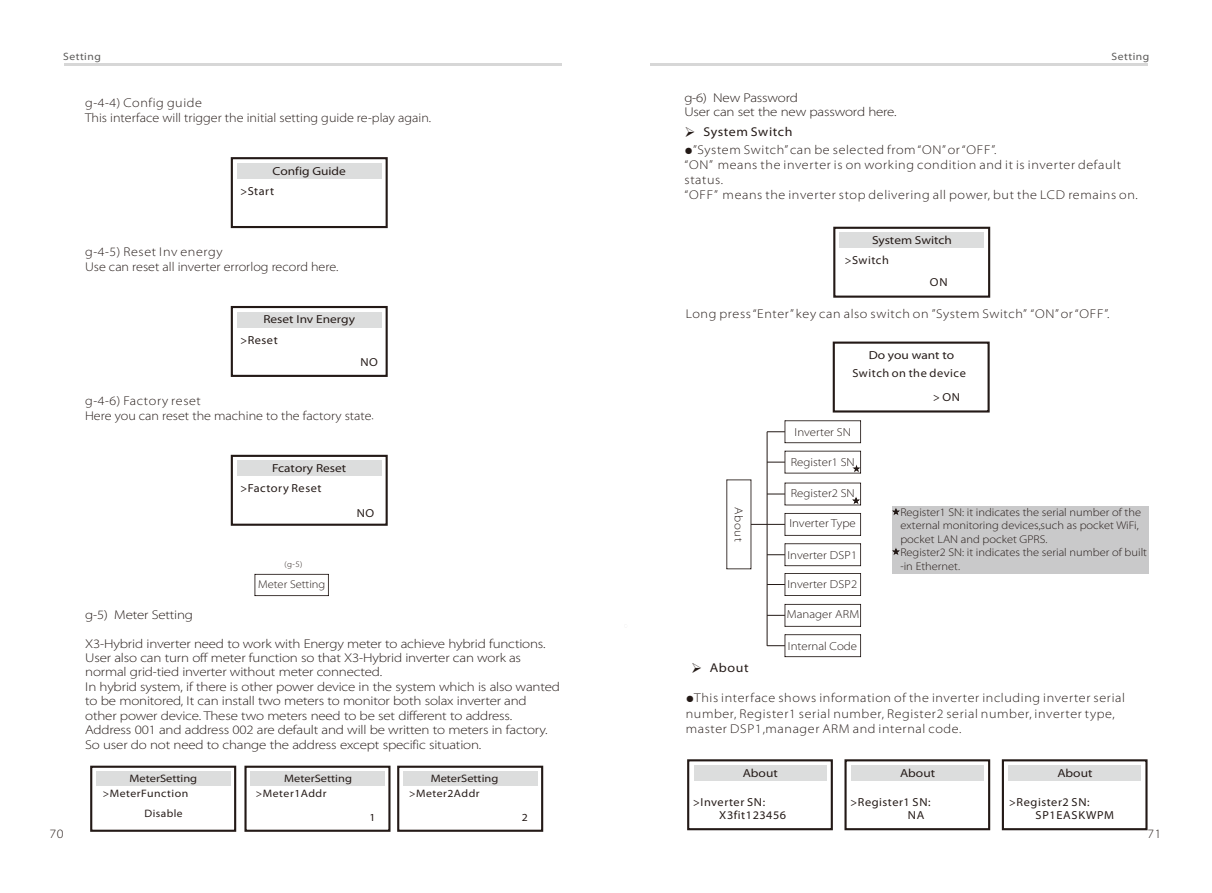
<style>
.page{position:relative;width:1212px;height:893px;background:#fff}
.page>*{position:absolute;margin:0;border:0;box-sizing:border-box;transform-origin:0 0}
.t1{font:300 semi-expanded 12.75px/14.4px "Myriad Pro";color:#231916;scale:1.06 1}
.t2{font:300 semi-expanded 12.75px/15.1px "Myriad Pro";letter-spacing:.05em;color:#231916}
.t3{font:300 semi-expanded 12.75px/15.1px "Myriad Pro";color:#231916}
.t4{font:semi-expanded 12.75px "Myriad Pro";letter-spacing:.045em;color:#231916}
.t5{font:semi-expanded 11.55px/13.2px "Myriad Pro";letter-spacing:.04em;color:#231916}
.t6{font:300 semi-expanded 11.55px "Myriad Pro";color:#231916}
.t7{font:semi-expanded 11.55px "Myriad Pro";color:#231916;scale:1.05 1}
.t8{font:semi-expanded 11.55px "Myriad Pro";letter-spacing:.04em;color:#231916;scale:1.05 1}
.t9{font:300 semi-expanded 11.25px/13.4px "Myriad Pro";color:#231916}
.t10{font:semi-expanded 10.8px "Myriad Pro";letter-spacing:.035em;color:#231916}
.t11{font:semi-expanded 10.8px "Myriad Pro";color:#231916;scale:1.05 1}
.t12{font:semi-expanded 10.65px "Myriad Pro";letter-spacing:.045em;color:#595857}
.t13{font:300 semi-expanded 8.25px "Myriad Pro";color:#231916}
.s1{font-family:"hakuyoxingshu 7000";font-weight:400;font-stretch:normal}
.s2{font-family:"Sim Sun";font-weight:400;font-stretch:normal;font-size:8.55px}
</style>
<div class="page">
<div style="left:231px;top:157px;width:157px;height:71px;border:2px solid #231916"></div>
<div style="left:237px;top:163px;width:144px;height:15px;background:#dcdddd"></div>
<svg style="left:254px;top:574px;width:75px;height:22px"></svg>
<div style="left:90px;top:766px;width:146px;height:66px;border:2px solid #231916"></div>
<div style="left:96px;top:771px;width:134px;height:14px;background:#dcdddd"></div>
<div style="left:244px;top:766px;width:146px;height:66px;border:2px solid #231916"></div>
<div style="left:250px;top:771px;width:135px;height:14px;background:#dcdddd"></div>
<div style="left:397px;top:766px;width:146px;height:66px;border:2px solid #231916"></div>
<div style="left:403px;top:771px;width:134px;height:14px;background:#dcdddd"></div>
<div style="left:833px;top:227px;width:157px;height:71px;border:2px solid #231916"></div>
<div style="left:839px;top:233px;width:145px;height:15px;background:#dcdddd"></div>
<div style="left:833px;top:342px;width:157px;height:71px;border:2px solid #231916"></div>
<svg style="left:767px;top:420px;width:94px;height:23px"></svg>
<svg style="left:768px;top:604px;width:93px;height:23px"></svg>
<svg style="left:767px;top:634px;width:94px;height:23px"></svg>
<hr style="left:767px;top:432px;width:1px;height:214px;background:#231916">
<svg style="left:767px;top:451px;width:94px;height:22px"></svg>
<div style="left:892px;top:506px;width:256px;height:68px;background:#c9c9ca"></div>
<svg style="left:892px;top:508px;width:8px;height:8px"></svg>
<svg style="left:892px;top:548px;width:8px;height:7px"></svg>
<div style="left:687px;top:759px;width:146px;height:71px;border:2px solid #231916"></div>
<div style="left:694px;top:765px;width:132px;height:15px;background:#dcdddd"></div>
<svg style="left:726px;top:479px;width:135px;height:117px"></svg>
<div style="left:844px;top:759px;width:146px;height:71px;border:2px solid #231916"></div>
<div style="left:851px;top:765px;width:133px;height:15px;background:#dcdddd"></div>
<div style="left:1002px;top:759px;width:145px;height:71px;border:2px solid #231916"></div>
<div style="left:1008px;top:765px;width:133px;height:15px;background:#dcdddd"></div>
<hr style="left:651px;top:64px;width:497px;height:2px;background:#d7d7d7">
<hr style="left:64px;top:64px;width:497px;height:2px;background:#d7d7d7">
<div style="left:231px;top:306px;width:157px;height:71px;border:2px solid #231916"></div>
<div style="left:237px;top:312px;width:144px;height:15px;background:#dcdddd"></div>
<div style="left:231px;top:455px;width:157px;height:71px;border:2px solid #231916"></div>
<div style="left:237px;top:461px;width:144px;height:15px;background:#dcdddd"></div>
<p class="t12" style="left:63px;top:52px;width:39px">Setting</p>
<p class="t12" style="left:1111px;top:52px;width:39px">Setting</p>
<p class="t3" style="left:85px;top:96px;width:348px">g-4-4) Config guide<br>This interface will trigger the initial setting guide re-play again.</p>
<p class="t7" style="left:273px;top:166px;width:71px">Config Guide</p>
<p class="t5" style="left:240px;top:185px;width:35px">&gt;Start</p>
<p class="t3" style="left:85px;top:245px;width:255px">g-4-5) Reset Inv energy<br>Use can reset all inverter errorlog record here.</p>
<p class="t7" style="left:263px;top:315px;width:89px">Reset Inv Energy</p>
<p class="t5" style="left:240px;top:334px;width:39px">&gt;Reset</p>
<p class="t5" style="left:360px;top:356px;width:19px">NO</p>
<p class="t3" style="left:85px;top:394px;width:294px">g-4-6) Factory reset<br>Here you can reset the machine to the factory state<span class="s1">.</span></p>
<p class="t7" style="left:272px;top:463px;width:72px">Fcatory Reset</p>
<p class="t5" style="left:240px;top:483px;width:83px">&gt;Factory Reset</p>
<p class="t13" style="left:285px;top:561px;width:19px">(g-5)</p>
<p class="t9" style="left:258px;top:578px;width:69px">Meter Setting</p>
<p class="t5" style="left:357px;top:508px;width:19px">NO</p>
<p class="t1" style="left:85px;top:608px;width:103px">g-5) Meter Setting</p>
<p class="t1" style="left:85px;top:637px;width:449px">X3-Hybrid inverter need to work with Energy meter to achieve hybrid functions.<br>User also can turn off meter function so that X3-Hybrid inverter can work as normal grid-tied inverter without meter connected.<br>In hybrid system, if there is other power device in the system which is also wanted to be monitored, It can install two meters to monitor both solax inverter and other power device. These two meters need to be set different to address.<br>Address 001 and address 002 are default and will be written to meters in factory.<br>So user do not need to change the address except specific situation.</p>
<p class="t11" style="left:284px;top:774px;width:66px">MeterSetting</p>
<p class="t11" style="left:431px;top:774px;width:66px">MeterSetting</p>
<p class="t10" style="left:369px;top:813px;width:8px">1</p>
<p class="t10" style="left:522px;top:813px;width:8px">2</p>
<p class="t11" style="left:130px;top:774px;width:66px">MeterSetting</p>
<p class="t10" style="left:103px;top:788px;width:87px">&gt;MeterFunction</p>
<p class="t10" style="left:256px;top:788px;width:72px">&gt;Meter1Addr</p>
<p class="t10" style="left:409px;top:788px;width:72px">&gt;Meter2Addr</p>
<p class="t10" style="left:144px;top:809px;width:40px">Disable</p>
<p class="t1" style="left:684px;top:91px;width:202px">g-6) New Password<br>User can set the new password here.</p>
<p class="t4" style="left:684px;top:126px;width:109px">➢ System Switch</p>
<p class="t2" style="left:684px;top:143px;width:455px"><span class="s2">●</span>”System Switch” can be selected from “ON” or “OFF”.<br>“ON” means the inverter is on working condition and it is inverter default status.<br>“OFF” means the inverter stop delivering all power, but the LCD remains on.</p>
<p class="t7" style="left:872px;top:235px;width:78px">System Switch</p>
<p class="t5" style="left:845px;top:255px;width:46px">&gt;Switch</p>
<p class="t5" style="left:930px;top:277px;width:19px">ON</p>
<p class="t2" style="left:686px;top:307px;width:425px">Long press “Enter” key can also switch on ”System Switch” “ON” or “OFF”.</p>
<p class="t7" style="left:869px;top:350px;width:83px">Do you want to</p>
<p class="t5" style="left:933px;top:363px;width:34px;line-height:23.9px;text-indent:-81px">Switch on the device &gt; ON</p>
<p class="t6" style="left:794px;top:427px;width:58px">Inverter SN</p>
<p class="t6" style="left:791px;top:458px;width:65px">Register1 SN</p>
<p class="t6" style="left:743px;top:507px;width:36px;rotate:90deg">About</p>
<p class="t6" style="left:791px;top:488px;width:65px">Register2 SN</p>
<p class="t6" style="left:789px;top:518px;width:68px">Inverter Type</p>
<p class="t6" style="left:787px;top:550px;width:71px">Inverter DSP1</p>
<p class="t6" style="left:787px;top:580px;width:71px">Inverter DSP2</p>
<p class="t6" style="left:787px;top:609px;width:74px">Manager ARM</p>
<p class="t6" style="left:788px;top:641px;width:71px">Internal Code</p>
<p class="t9" style="left:900px;top:506px;width:248px">Register1 SN: it indicates the serial number of the external monitoring devices,such as pocket WiFi, pocket LAN and pocket GPRS.<br>Register2 SN: it indicates the serial number of built -in Ethernet.</p>
<p class="t4" style="left:691px;top:662px;width:59px">➢ About</p>
<p class="t2" style="left:686px;top:692px;width:441px"><span class="s2">●</span>This interface shows information of the inverter including inverter serial number, Register1 serial number, Register2 serial number, inverter type, master DSP1,manager ARM and internal code.</p>
<p class="t8" style="left:743px;top:768px;width:35px">About</p>
<p class="t5" style="left:719px;top:796px;width:68px;text-indent:-26px">&gt;Inverter SN:<br>X3fit123456</p>
<p class="t8" style="left:900px;top:768px;width:35px">About</p>
<p class="t8" style="left:1057px;top:768px;width:35px">About</p>
<p class="t5" style="left:908px;top:796px;width:24px;text-indent:-58px">&gt;Register1 SN:<br>NA</p>
<p class="t5" style="left:1035px;top:796px;width:80px;text-indent:-26px">&gt;Register2 SN:<br>SP1EASKWPM</p>
<p class="t3" style="left:50px;top:827px;width:16px">70</p>
<p class="t3" style="left:1147px;top:827px;width:15px">71</p>
</div>
